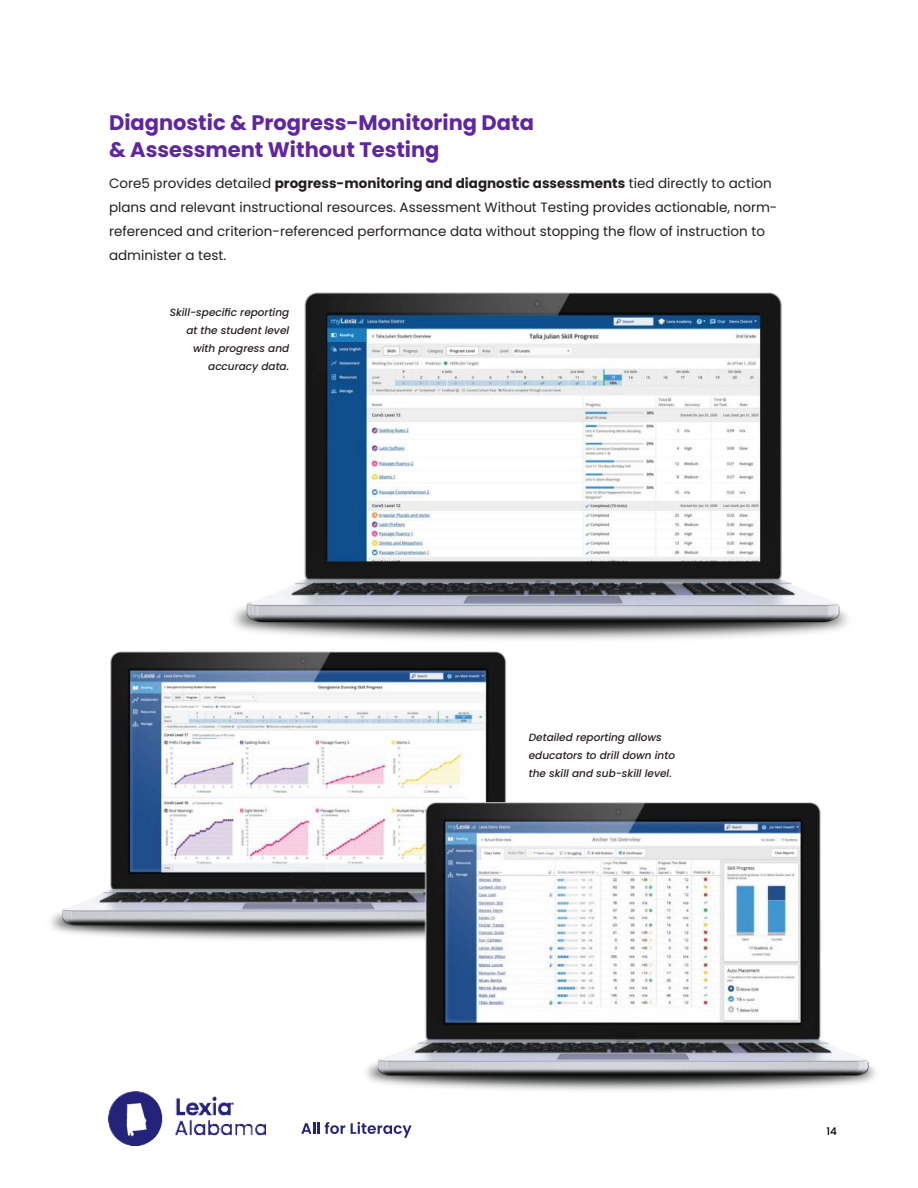
<style>
.page{position:relative;width:918px;height:1188px;background:#fff}
.page>*{position:absolute;margin:0;border:0;box-sizing:border-box;transform-origin:0 0}
.t1{font:700 21px/27px "Poppins";color:#60269e}
.t2{font:13.5px/24px "Poppins";color:#221f1f}
.t3{font:italic 500 10.5px/18px "Poppins";color:#221f1f;text-align:right}
.t4{font:500 10.5px "Poppins";color:#000}
.s1{font-weight:700}
</style>
<div class="page">
<img style="left:108px;top:1091px;width:158px;height:54px">
<svg style="left:301px;top:1123px;width:18px;height:11px"></svg>
<svg style="left:325px;top:1122px;width:20px;height:12px"></svg>
<svg style="left:351px;top:1122px;width:61px;height:16px"></svg>
<img style="left:233px;top:292px;width:615px;height:348px">
<img style="left:51px;top:637px;width:529px;height:303px">
<img style="left:351px;top:789px;width:525px;height:302px">
<h1 class="t1" style="left:109px;top:109px;width:426px">Diagnostic &amp; Progress-Monitoring Data &amp; Assessment Without Testing</h1>
<p class="t2" style="left:109px;top:171px;width:670px">Core5 provides detailed <span class="s1">progress-monitoring and diagnostic assessments</span> tied directly to action plans and relevant instructional resources. Assessment Without Testing provides actionable, norm&shy;referenced and criterion-referenced performance data without stopping the flow of instruction to administer a test.</p>
<p class="t3" style="left:170px;top:303px;width:121px">Skill-specific reporting at the student level with progress and accuracy data.</p>
<p class="t3" style="left:529px;top:728px;width:148px;text-align:left">Detailed reporting allows educators to drill down into the skill and sub-skill level.</p>
<p class="t4" style="left:827px;top:1127px;width:12px">14</p>
</div>
